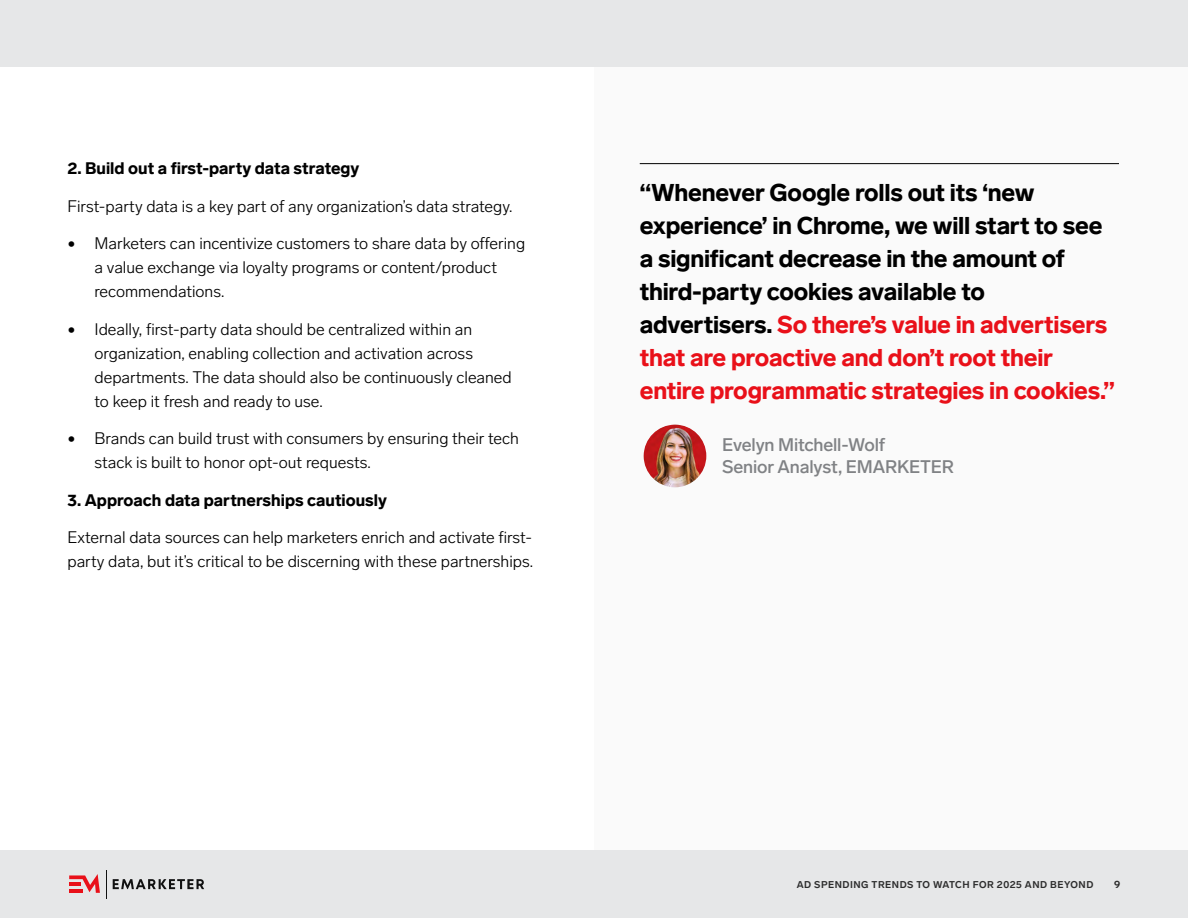
<style>
.page{position:relative;width:1188px;height:918px;background:#fff}
.page>*{position:absolute;margin:0;border:0;box-sizing:border-box;transform-origin:0 0}
.t1{font:900 24px/33px "Lab Grotesque";letter-spacing:-.01em;color:#000}
.t2{font:500 18px/22.5px "Lab Grotesque";letter-spacing:-.01em;color:#808285}
.t3{font:300 16.5px/24px "Lab Grotesque";color:#000}
.t4{font:900 16.5px "Lab Grotesque";color:#000}
.t5{font:700 10.5px "Lab Grotesque";color:#000}
.t6{font:700 9.75px "Lab Grotesque";letter-spacing:.05em;color:#000}
.s1{color:#e91019}
</style>
<div class="page">
<div style="left:0;top:850px;width:1188px;height:68px;background:#e6e7e8"></div>
<svg style="left:113px;top:879px;width:91px;height:10px"></svg>
<svg style="left:69px;top:874px;width:31px;height:19px"></svg>
<svg style="left:106px;top:870px;width:1px;height:28px"></svg>
<div style="left:0;top:0;width:1188px;height:68px;background:#e6e7e8"></div>
<hr style="left:640px;top:163px;width:479px;height:1px;background:#000">
<img style="left:644px;top:425px;width:62px;height:62px;border-radius:31px">
<p class="t4" style="left:68px;top:159px;width:293px">2. Build out a first-party data strategy</p>
<p class="t3" style="left:68px;top:194px;width:447px">First-party data is a key part of any organization’s data strategy.</p>
<p class="t3" style="left:94px;top:232px;width:432px;text-indent:-27px">• Marketers can incentivize customers to share data by offering a value exchange via loyalty programs or content/product recommendations.</p>
<p class="t3" style="left:94px;top:317px;width:419px;text-indent:-27px">• Ideally, first-party data should be centralized within an organization, enabling collection and activation across departments. The data should also be continuously cleaned to keep it fresh and ready to use.</p>
<p class="t3" style="left:94px;top:427px;width:426px;text-indent:-27px">• Brands can build trust with consumers by ensuring their tech stack is built to honor opt-out requests.</p>
<p class="t4" style="left:68px;top:490px;width:321px">3. Approach data partnerships cautiously</p>
<p class="t3" style="left:68px;top:526px;width:467px">External data sources can help marketers enrich and activate first&shy;party data, but it’s critical to be discerning with these partnerships.</p>
<p class="t1" style="left:640px;top:177px;width:477px">“Whenever Google rolls out its ‘new experience’ in Chrome, we will start to see a significant decrease in the amount of third-party cookies available to advertisers. <span class="s1">So there’s value in advertisers that are proactive and don’t root their entire programmatic strategies in cookies.”</span></p>
<p class="t2" style="left:722px;top:434px;width:233px">Evelyn Mitchell-Wolf<br>Senior Analyst, EMARKETER</p>
<p class="t6" style="left:797px;top:879px;width:298px">AD SPENDING TRENDS TO WATCH FOR 2025 AND BEYOND</p>
<p class="t5" style="left:1114px;top:878px;width:8px">9</p>
</div>
